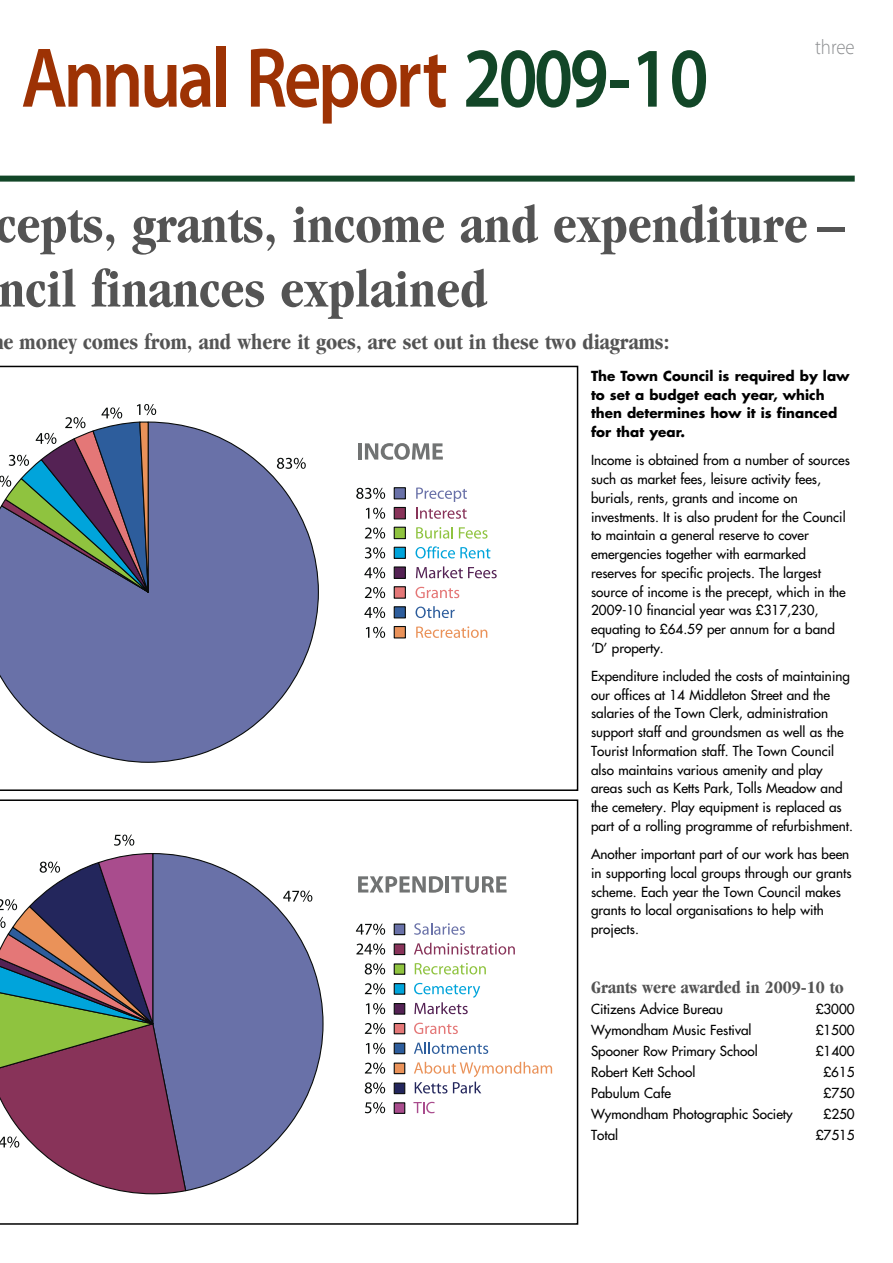
<style>
.page{position:relative;width:893px;height:1263px;background:#fff}
.page>*{position:absolute;margin:0;border:0;box-sizing:border-box;transform-origin:0 0}
.t1{font:600 85.5px "Myriad Pro";letter-spacing:-.045em;color:#9d3204;scale:.85 1}
.t2{font:700 condensed 54px/64.5px "Garamond";color:#545454}
.t3{font:700 condensed 22.5px "Garamond";color:#545454}
.t4{font:300 21px "Myriad Pro";color:#8b8d8f;scale:.9 1}
.t5{font:700 condensed 18px "Garamond";color:#545454}
.t6{font:13.5px/18.8px "Futura";color:#000}
.t7{font:700 13.5px/18.8px "Futura";color:#000}
.s1{color:#124627}
</style>
<div class="page">
<div style="left:0;top:176px;width:855px;height:6px;background:#124627"></div>
<svg style="left:0;top:366px;width:578px;height:425px"></svg>
<svg style="left:0;top:799px;width:578px;height:426px"></svg>
<h1 class="t1" style="left:21px;top:24px;width:810px">Annual Report <span class="s1">2009-10</span></h1>
<h3 class="t4" style="left:815px;top:34px;width:46px">three</h3>
<h2 class="t2" style="left:-5px;top:192px;width:850px">cepts, grants, income and expenditure – ncil finances explained</h2>
<h3 class="t3" style="left:3px;top:329px;width:667px">e money comes from, and where it goes, are set out in these two diagrams:</h3>
<p class="t7" style="left:591px;top:366px;width:260px">The Town Council is required by law to set a budget each year, which then determines how it is financed for that year.</p>
<p class="t6" style="left:591px;top:451px;width:260px">Income is obtained from a number of sources such as market fees, leisure activity fees, burials, rents, grants and income on investments. It is also prudent for the Council to maintain a general reserve to cover emergencies together with earmarked reserves for specific projects. The largest source of income is the precept, which in the 2009-10 financial year was £317,230, equating to £64.59 per annum for a band ‘D’ property.</p>
<p class="t6" style="left:591px;top:666px;width:263px">Expenditure included the costs of maintaining our offices at 14 Middleton Street and the salaries of the Town Clerk, administration support staff and groundsmen as well as the Tourist Information staff. The Town Council also maintains various amenity and play areas such as Ketts Park, Tolls Meadow and the cemetery. Play equipment is replaced as part of a rolling programme of refurbishment.</p>
<p class="t6" style="left:591px;top:845px;width:262px">Another important part of our work has been in supporting local groups through our grants scheme. Each year the Town Council makes grants to local organisations to help with projects.</p>
<h3 class="t5" style="left:591px;top:977px;width:254px">Grants were awarded in 2009-10 to</h3>
<p class="t6" style="left:591px;top:999px;width:133px">Citizens Advice Bureau</p>
<p class="t6" style="left:816px;top:999px;width:41px">£3000</p>
<p class="t6" style="left:591px;top:1020px;width:162px">Wymondham Music Festival</p>
<p class="t6" style="left:816px;top:1020px;width:41px">£1500</p>
<p class="t6" style="left:591px;top:1041px;width:168px">Spooner Row Primary School</p>
<p class="t6" style="left:816px;top:1041px;width:41px">£1400</p>
<p class="t6" style="left:591px;top:1062px;width:106px">Robert Kett School</p>
<p class="t6" style="left:823px;top:1062px;width:33px">£615</p>
<p class="t6" style="left:591px;top:1084px;width:81px">Pabulum Cafe</p>
<p class="t6" style="left:823px;top:1084px;width:33px">£750</p>
<p class="t6" style="left:591px;top:1105px;width:203px">Wymondham Photographic Society</p>
<p class="t6" style="left:823px;top:1105px;width:33px">£250</p>
<p class="t6" style="left:591px;top:1126px;width:29px">Total</p>
<p class="t6" style="left:816px;top:1126px;width:41px">£7515</p>
</div>
